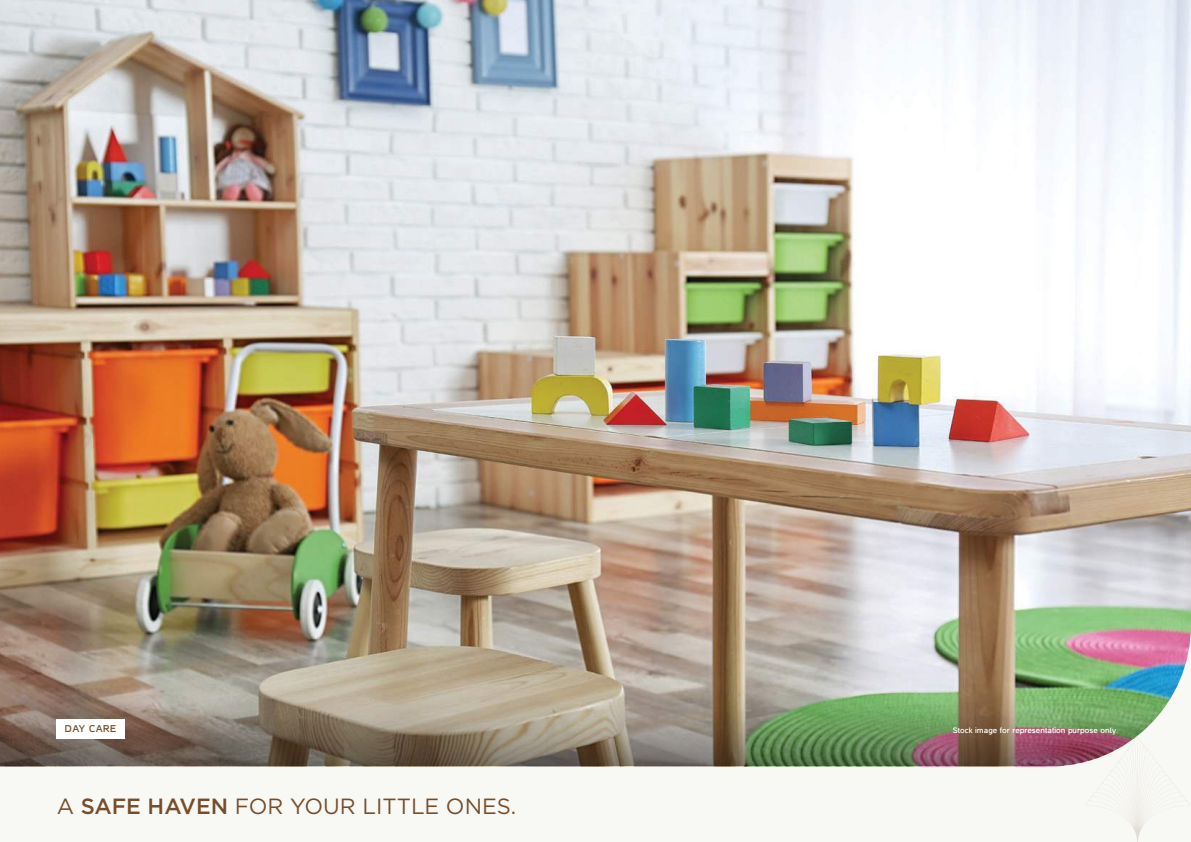
<style>
.page{position:relative;width:1191px;height:842px;background:#f8f8f5}
.page>*{position:absolute;margin:0;border:0;box-sizing:border-box;transform-origin:0 0}
.t1{font:22px "Gotham";color:#774e29}
.t2{font:700 10px "Casper";letter-spacing:.04em;color:#774e29}
.t3{font:700 8px "Casper";letter-spacing:.01em;color:#fff}
.s1{font-weight:500}
</style>
<div class="page">
<svg style="left:1085px;top:768px;width:105px;height:74px"></svg>
<img style="left:0;top:0;width:1191px;height:684px">
<img style="left:0;top:684px;width:1178px;height:83px">
<div style="left:57px;top:719px;width:68px;height:19px;background:#fff"></div>
<p class="t2" style="left:65px;top:725px;width:53px">DAY CARE</p>
<p class="t3" style="left:952px;top:727px;width:167px">Stock image for representation purpose only.</p>
<h1 class="t1" style="left:57px;top:797px;width:461px">A <span class="s1">SAFE HAVEN</span> FOR YOUR LITTLE ONES.</h1>
</div>
